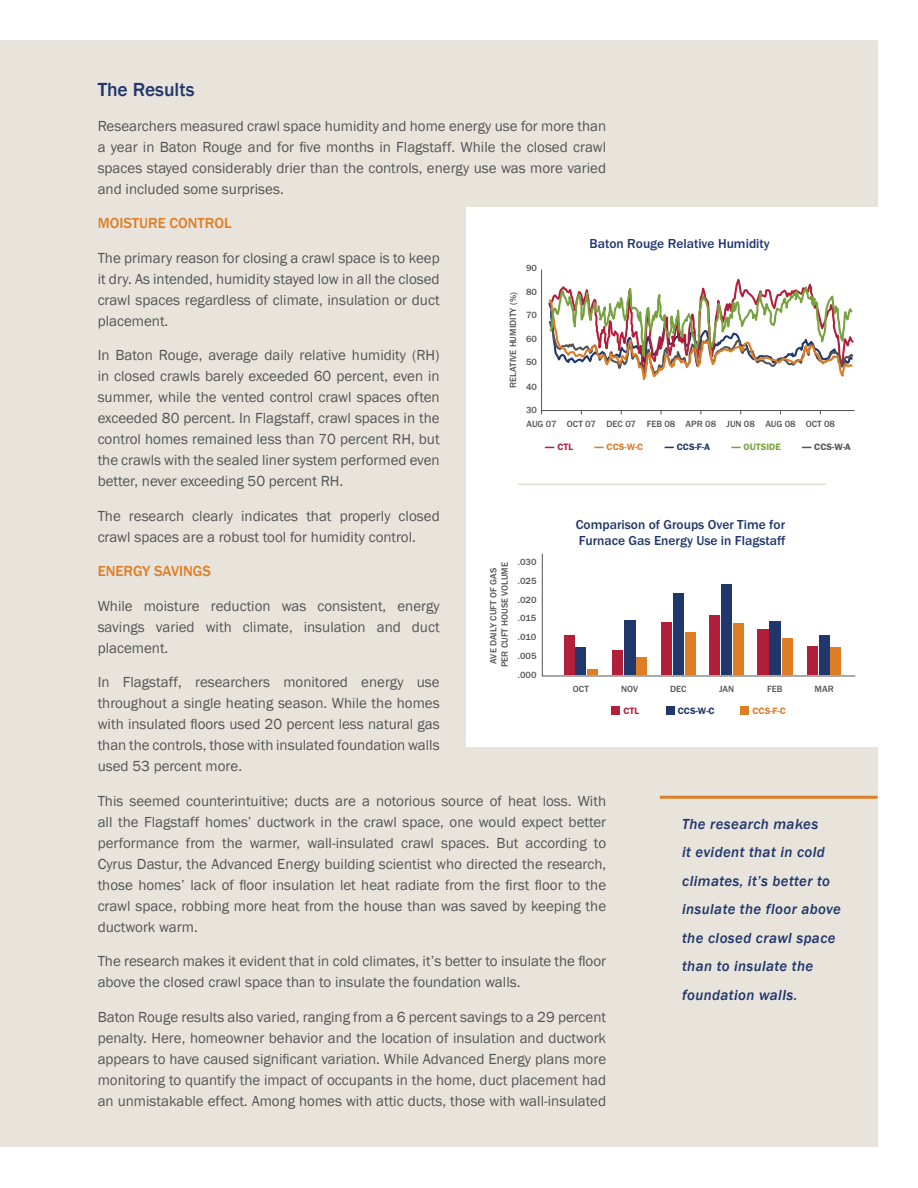
<style>
.page{position:relative;width:918px;height:1188px;background:#fff}
.page>*{position:absolute;margin:0;border:0;box-sizing:border-box;transform-origin:0 0}
.t1{font:500 19.5px "Franklin Gothic";color:#21376c}
.t2{font:15px/21px "Franklin Gothic";color:#545456;text-align:justify}
.t3{font:italic 500 15px/28.5px "Franklin Gothic";letter-spacing:.025em;color:#21376c}
.t4{font:500 15px "Franklin Gothic";color:#de7e25}
.t5{font:500 13.5px/16.2px "Franklin Gothic";color:#20376c}
.t6{font:500 9.3px/11.2px "Franklin Gothic";color:#545456;text-align:center}
.t7{font:600 9.3px "Franklin Gothic";color:#dd7e27}
.t8{font:600 9.3px "Franklin Gothic";color:#20376c}
.t9{font:600 9.3px "Franklin Gothic";color:#77a240}
.t10{font:600 9.3px "Franklin Gothic";color:#545456}
.t11{font:600 9.3px "Franklin Gothic";color:#b31e3b}
.s1{font-weight:800}
</style>
<div class="page">
<div style="left:0;top:40px;width:878px;height:1108px;background:#e8e4dc"></div>
<div style="left:467px;top:207px;width:422px;height:540px;background:#fff"></div>
<svg style="left:541px;top:269px;width:314px;height:146px"></svg>
<svg style="left:542px;top:553px;width:313px;height:124px"></svg>
<div style="left:666px;top:707px;width:8px;height:8px;background:#20376c"></div>
<div style="left:741px;top:707px;width:8px;height:8px;background:#dd7e27"></div>
<div style="left:612px;top:707px;width:8px;height:8px;background:#b31e3b"></div>
<hr style="left:660px;top:796px;width:218px;height:3px;background:#de7e25">
<hr style="left:518px;top:484px;width:308px;height:1px;background:#dfdbcf">
<h1 class="t1" style="left:98px;top:78px;width:98px">The Results</h1>
<p class="t2" style="left:98px;top:116px;width:510px">Researchers measured crawl space humidity and home energy use for more than a year in Baton Rouge and for five months in Flagstaff. While the closed crawl spaces stayed considerably drier than the controls, energy use was more varied and included some surprises.</p>
<p class="t4" style="left:98px;top:214px;width:126px">Mo isture Control</p>
<p class="t2" style="left:98px;top:248px;width:344px">The primary reason for closing a crawl space is to keep it dry. As intended, humidity stayed low in all the closed crawl spaces regardless of climate, insulation or duct placement.</p>
<p class="t2" style="left:98px;top:345px;width:344px">In Baton Rouge, average daily relative humidity (RH) in closed crawls barely exceeded 60 percent, even in summer, while the vented control crawl spaces often exceeded 80 percent. In Flagstaff, crawl spaces in the control homes remained less than 70 percent RH, but the crawls with the sealed liner system performed even better, never exceeding 50 percent RH.</p>
<p class="t2" style="left:98px;top:506px;width:344px">The research clearly indicates that properly closed crawl spaces are a robust tool for humidity control.</p>
<p class="t4" style="left:98px;top:562px;width:113px">Energy Savings</p>
<p class="t2" style="left:98px;top:596px;width:344px">While moisture reduction was consistent, energy savings varied with climate, insulation and duct placement.</p>
<p class="t2" style="left:98px;top:672px;width:344px">In Flagstaff, researchers monitored energy use throughout a single heating season. While the homes with insulated floors used 20 percent less natural gas than the controls, those with insulated foundation walls used 53 percent more.</p>
<p class="t2" style="left:98px;top:791px;width:510px">This seemed counterintuitive; ducts are a notorious source of heat loss. With all the Flagstaff homes’ ductwork in the crawl space, one would expect better performance from the warmer, wall-insulated crawl spaces. But according to Cyrus Dastur, the Advanced Energy building scientist who directed the research, those homes’ lack of floor insulation let heat radiate from the first floor to the crawl space, robbing more heat from the house than was saved by keeping the ductwork warm.</p>
<p class="t2" style="left:98px;top:951px;width:510px">The research makes it evident that in cold climates, it’s better to insulate the floor above the closed crawl space than to insulate the foundation walls.</p>
<p class="t2" style="left:98px;top:1007px;width:510px">Baton Rouge results also varied, ranging from a 6 percent savings to a 29 percent penalty. Here, homeowner behavior and the location of insulation and ductwork appears to have caused significant variation. While Advanced Energy plans more monitoring to quantify the impact of occupants in the home, duct placement had an unmistakable effect. Among homes with attic ducts, those with wall-insulated</p>
<p class="t5" style="left:590px;top:235px;width:182px">Baton Rouge Relative Humidity</p>
<p class="t6" style="left:526px;top:263px;width:12px">90</p>
<p class="t6" style="left:526px;top:287px;width:12px">80</p>
<p class="t6" style="left:507px;top:388px;width:97px;rotate:-90deg">RELATIVE HUMIDITY (%)</p>
<p class="t6" style="left:526px;top:309px;width:12px">70</p>
<p class="t6" style="left:526px;top:333px;width:12px">60</p>
<p class="t6" style="left:526px;top:357px;width:12px">50</p>
<p class="t6" style="left:526px;top:381px;width:12px">40</p>
<p class="t6" style="left:526px;top:404px;width:12px">30</p>
<p class="t6" style="left:527px;top:418px;width:310px">AUG 07 OCT 07 DEC 07 FEB 08 APR 08 JUN 08 AUG 08 OCT 08</p>
<p class="t11" style="left:545px;top:442px;width:29px"><span class="s1">—</span> CTL</p>
<p class="t7" style="left:594px;top:442px;width:51px"><span class="s1">—</span> CCS-W-C</p>
<p class="t8" style="left:665px;top:442px;width:47px"><span class="s1">—</span> CCS-F-A</p>
<p class="t9" style="left:731px;top:442px;width:51px"><span class="s1">—</span> OUTSIDE</p>
<p class="t10" style="left:802px;top:442px;width:50px"><span class="s1">—</span> CCS-W-A</p>
<p class="t5" style="left:576px;top:516px;width:211px">Comparison of Groups Over Time for<br>Furnace Gas Energy Use in Flagstaff</p>
<p class="t6" style="left:518px;top:556px;width:20px">.030</p>
<p class="t6" style="left:488px;top:667px;width:107px;rotate:-90deg">AVE DAILY CUFT OF GAS<br>PER CUFT HOUSE VOLUME</p>
<p class="t6" style="left:518px;top:575px;width:20px">.025</p>
<p class="t6" style="left:518px;top:594px;width:20px">.020</p>
<p class="t6" style="left:518px;top:613px;width:20px">.015</p>
<p class="t6" style="left:518px;top:632px;width:20px">.010</p>
<p class="t6" style="left:518px;top:650px;width:20px">.005</p>
<p class="t6" style="left:518px;top:669px;width:20px">.000</p>
<p class="t6" style="left:573px;top:683px;width:17px">OCT</p>
<p class="t6" style="left:621px;top:683px;width:18px">NOV</p>
<p class="t6" style="left:670px;top:683px;width:18px">DEC</p>
<p class="t6" style="left:719px;top:683px;width:17px">JAN</p>
<p class="t6" style="left:767px;top:683px;width:17px">FEB</p>
<p class="t6" style="left:815px;top:683px;width:21px">MAR</p>
<p class="t11" style="left:623px;top:706px;width:17px">CTL</p>
<p class="t7" style="left:752px;top:706px;width:35px">CCS-F-C</p>
<p class="t8" style="left:678px;top:706px;width:38px">CCS-W-C</p>
<p class="t3" style="left:682px;top:810px;width:160px">The research makes<br>it evident that in cold climates, it’s better to insulate the floor above the closed crawl space than to insulate the foundation walls.</p>
</div>
